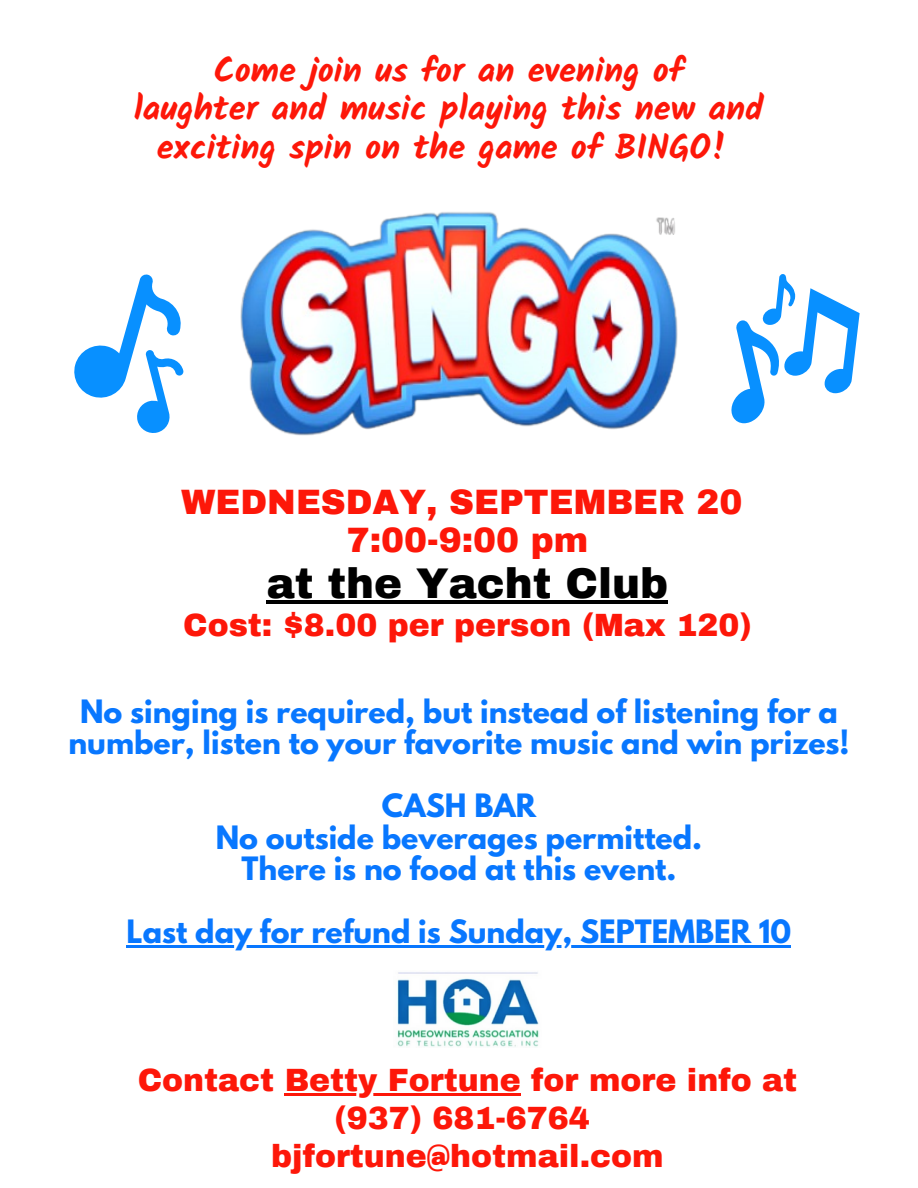
<style>
.page{position:relative;width:918px;height:1188px;background:#fff}
.page>*{position:absolute;margin:0;border:0;box-sizing:border-box;transform-origin:0 0}
.t1{font:900 42px "Archivo";color:#000}
.t2{font:700 34.5px/38.2px "Kalam";color:#fd1709;text-align:center}
.t3{font:900 34.5px/38.2px "Archivo";color:#fd1709;text-align:center}
.t4{font:900 31.5px/38.2px "Archivo";color:#fd1709;text-align:center}
.t5{font:700 28.5px/31.5px "League Spartan";color:#0877ff;text-align:center}
</style>
<div class="page">
<img style="left:240px;top:212px;width:438px;height:224px">
<svg style="left:731px;top:274px;width:129px;height:149px"></svg>
<svg style="left:74px;top:274px;width:110px;height:159px"></svg>
<hr style="left:267px;top:600px;width:401px;height:4px;background:#000">
<img style="left:397px;top:972px;width:142px;height:75px">
<hr style="left:127px;top:946px;width:664px;height:2px;background:#0877ff">
<hr style="left:285px;top:1093px;width:236px;height:2px;background:#fd1709">
<p class="t2" style="left:134px;top:51px;width:631px">Come join us for an evening of<br>laughter and music playing this new and exciting spin on the game of BINGO!</p>
<p class="t3" style="left:181px;top:483px;width:563px">WEDNESDAY, SEPTEMBER 20<br>7:00-9:00 pm</p>
<h1 class="t1" style="left:267px;top:561px;width:403px">at the Yacht Club</h1>
<p class="t4" style="left:183px;top:607px;width:570px">Cost: $8.00 per person (Max 120)</p>
<p class="t5" style="left:68px;top:699px;width:783px">No singing is required, but instead of listening for a number, listen to your favorite music and win prizes!</p>
<p class="t5" style="left:216px;top:794px;width:488px">CASH BAR<br>No outside beverages permitted.<br>There is no food at this event.</p>
<p class="t5" style="left:127px;top:920px;width:666px">Last day for refund is Sunday, SEPTEMBER 10</p>
<p class="t4" style="left:138px;top:1061px;width:661px">Contact Betty Fortune for more info at (937) 681-6764<br>bjfortune@hotmail.com</p>
</div>
